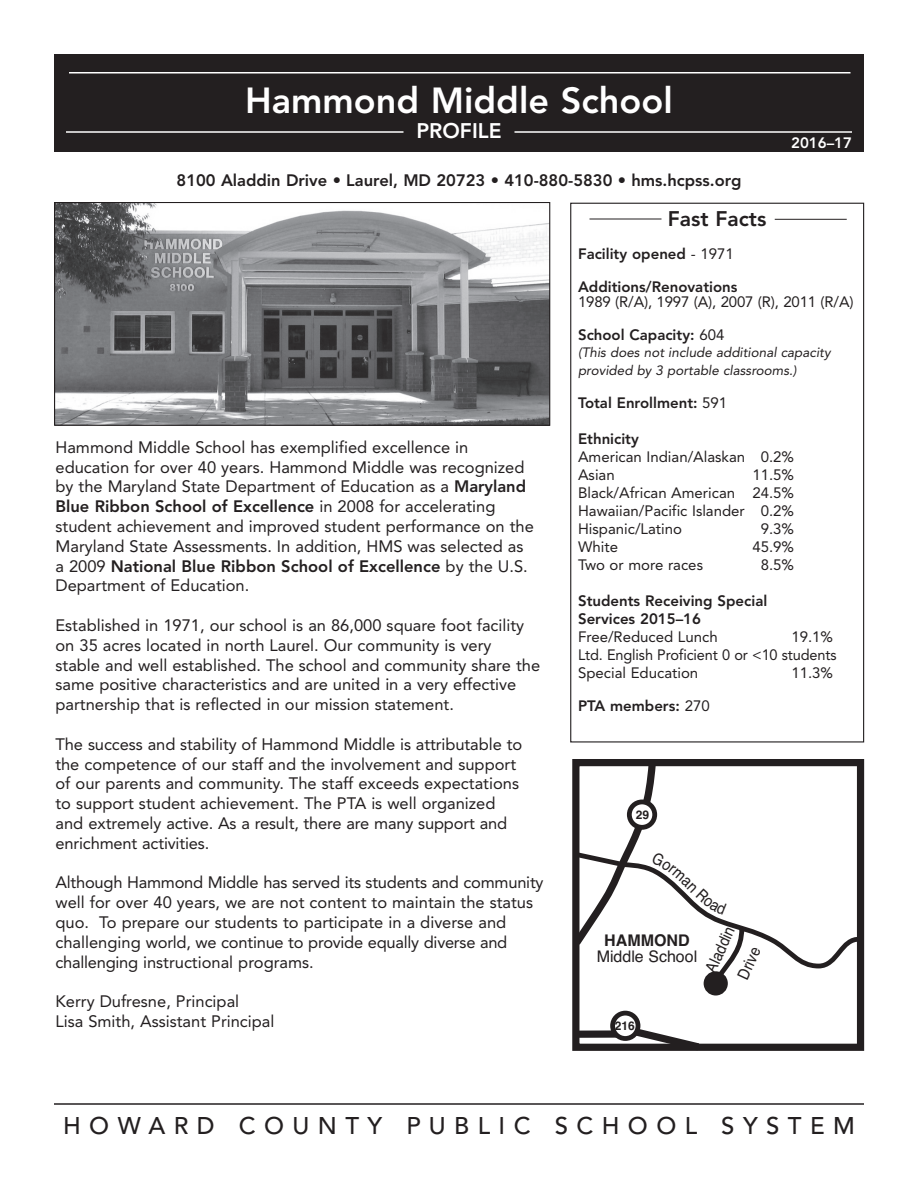
<style>
.page{position:relative;width:918px;height:1188px;background:#fff}
.page>*{position:absolute;margin:0;border:0;box-sizing:border-box;transform-origin:0 0}
.t1{font:800 36px "Avenir LT Std";color:#fff}
.t2{font:500 24px "Avenir LT Std";letter-spacing:.35em;color:#231f20}
.t3{font:800 21px "Avenir LT Std";color:#231f20}
.t4{font:800 21px "Avenir LT Std";color:#fff}
.t5{font:16.5px/19.8px "Avenir LT Std";color:#231f20}
.t6{font:800 16.5px "Avenir LT Std";color:#231f20}
.t7{font:16.05px "Helvetica";color:#231f20}
.t8{font:16.05px/32.1px "Helvetica";color:#231f20;text-align:center;scale:.9 1}
.t9{font:700 16.05px "Helvetica";color:#231f20}
.t10{font:15px/18px "Avenir LT Std";color:#231f20}
.t11{font:800 15px/18px "Avenir LT Std";color:#231f20}
.t12{font:800 15px "Avenir LT Std";color:#fff}
.t13{font:italic 13.5px/18px "Avenir LT Std";color:#231f20}
.t14{font:700 12px "Helvetica";color:#231f20}
.s1{font-weight:800}
.s2{font-weight:400}
</style>
<div class="page">
<div style="left:54px;top:54px;width:810px;height:98px;background:#231f20"></div>
<hr style="left:66px;top:131px;width:338px;height:2px;background:#fff">
<hr style="left:514px;top:131px;width:338px;height:2px;background:#fff">
<hr style="left:69px;top:72px;width:781px;height:2px;background:#fff">
<div style="left:570px;top:203px;width:294px;height:539px;border:1px solid #231f20"></div>
<img style="left:56px;top:204px;width:492px;height:220px">
<div style="left:54px;top:202px;width:496px;height:224px;border:1px solid #231f20"></div>
<hr style="left:54px;top:1103px;width:810px;height:2px;background:#231f20">
<hr style="left:590px;top:219px;width:72px;height:1px;background:#231f20">
<hr style="left:775px;top:219px;width:72px;height:1px;background:#231f20">
<div style="left:572px;top:759px;width:292px;height:292px;border:7px solid #231f20"></div>
<div style="left:706px;top:974px;width:19px;height:19px;background:#231f20;border-radius:50%"></div>
<div style="left:704px;top:971px;width:24px;height:25px;border:5px solid #231f20;border-radius:50%"></div>
<svg style="left:572px;top:1024px;width:135px;height:27px"></svg>
<div style="left:613px;top:1013px;width:25px;height:25px;background:#fff;border-radius:50%"></div>
<div style="left:610px;top:1011px;width:30px;height:30px;border:5px solid #231f20;border-radius:50%"></div>
<svg style="left:572px;top:759px;width:292px;height:223px"></svg>
<h1 class="t1" style="left:245px;top:79px;width:429px">Hammond Middle School</h1>
<p class="t4" style="left:416px;top:119px;width:87px">PROFILE</p>
<p class="t6" style="left:177px;top:171px;width:566px">8100 Aladdin Drive • Laurel, MD 20723 • 410-880-5830 • hms.hcpss.org</p>
<p class="t12" style="left:791px;top:134px;width:62px">2016–17</p>
<p class="t5" style="left:56px;top:437px;width:480px">Hammond Middle School has exemplified excellence in education for over 40 years. Hammond Middle was recognized by the Maryland State Department of Education as a <span class="s1">Maryland Blue Ribbon School of Excellence</span> in 2008 for accelerating student achievement and improved student performance on the Maryland State Assessments. In addition, HMS was selected as a 2009 <span class="s1">National Blue Ribbon School of Excellence</span> by the U.S.<br>Department of Education.</p>
<p class="t5" style="left:56px;top:615px;width:486px">Established in 1971, our school is an 86,000 square foot facility on 35 acres located in north Laurel. Our community is very stable and well established. The school and community share the same positive characteristics and are united in a very effective partnership that is reflected in our mission statement.</p>
<p class="t5" style="left:56px;top:734px;width:468px">The success and stability of Hammond Middle is attributable to the competence of our staff and the involvement and support of our parents and community. The staff exceeds expectations to support student achievement. The PTA is well organized and extremely active. As a result, there are many support and enrichment activities.</p>
<p class="t5" style="left:56px;top:873px;width:490px">Although Hammond Middle has served its students and community well for over 40 years, we are not content to maintain the status quo. To prepare our students to participate in a diverse and challenging world, we continue to provide equally diverse and challenging instructional programs.</p>
<p class="t5" style="left:56px;top:992px;width:220px">Kerry Dufresne, Principal<br>Lisa Smith, Assistant Principal</p>
<p class="t3" style="left:668px;top:207px;width:100px">Fast Facts</p>
<p class="t11" style="left:578px;top:245px;width:157px">Facility opened <span class="s2">- 1971</span></p>
<p class="t11" style="left:578px;top:278px;width:161px">Additions/Renovations</p>
<p class="t10" style="left:578px;top:293px;width:277px">1989 (R/A), 1997 (A), 2007 (R), 2011 (R/A)</p>
<p class="t11" style="left:578px;top:326px;width:148px">School Capacity: <span class="s2">604</span></p>
<p class="t13" style="left:578px;top:343px;width:254px">(This does not include additional capacity provided by 3 portable classrooms.)</p>
<p class="t11" style="left:578px;top:393px;width:151px">Total Enrollment: <span class="s2">591</span></p>
<p class="t11" style="left:578px;top:429px;width:62px">Ethnicity</p>
<p class="t10" style="left:578px;top:448px;width:218px">American Indian/Alaskan 0.2%<br>Asian</p>
<p class="t10" style="left:578px;top:466px;width:218px;text-align:justify;text-indent:174px">11.5% Black/African American 24.5% Hawaiian/Pacific Islander 0.2% Hispanic/Latino</p>
<p class="t10" style="left:761px;top:520px;width:35px">9.3%</p>
<p class="t10" style="left:578px;top:538px;width:42px">White</p>
<p class="t10" style="left:752px;top:538px;width:43px">45.9%</p>
<p class="t10" style="left:578px;top:556px;width:126px">Two or more races</p>
<p class="t10" style="left:761px;top:556px;width:35px">8.5%</p>
<p class="t11" style="left:578px;top:591px;width:191px">Students Receiving Special<br>Services 2015–16</p>
<p class="t10" style="left:578px;top:628px;width:141px">Free/Reduced Lunch</p>
<p class="t10" style="left:578px;top:628px;width:260px;text-indent:213px">19.1%<br>Ltd. English Proficient 0 or &lt;10 students<br>Special Education</p>
<p class="t10" style="left:791px;top:664px;width:43px">11.3%</p>
<p class="t11" style="left:578px;top:696px;width:133px">PTA members: <span class="s2">270</span></p>
<p class="t14" style="left:636px;top:804px;width:15px">29</p>
<p class="t9" style="left:604px;top:926px;width:87px">HAMMOND</p>
<p class="t7" style="left:597px;top:943px;width:102px">Middle School</p>
<p class="t8" style="left:695px;top:964px;width:55px;rotate:-65deg">Aladdin<br>Drive</p>
<p class="t14" style="left:615px;top:1015px;width:22px">216</p>
<h2 class="t2" style="left:63px;top:1112px;width:793px">HOWARD COUNTY PUBLIC SCHOOL SYSTEM</h2>
</div>
